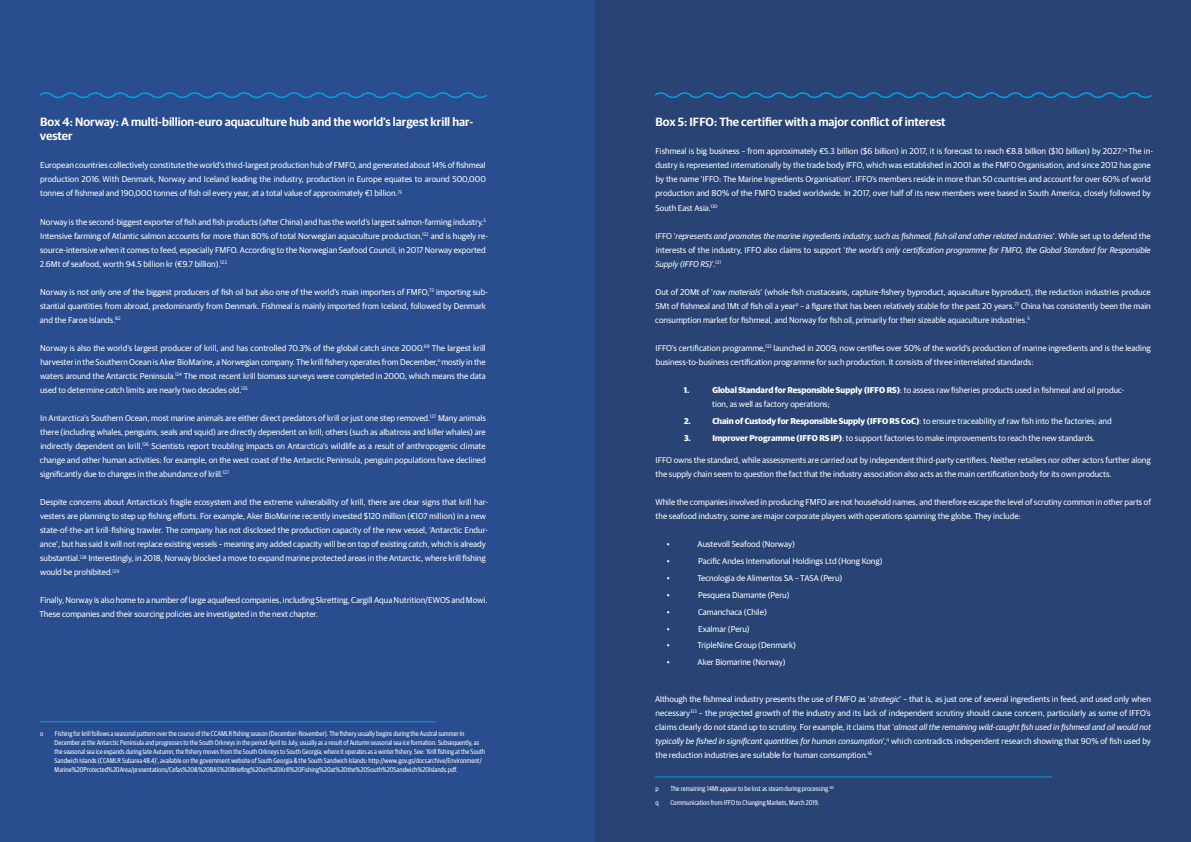
<style>
.page{position:relative;width:1191px;height:842px;background:#fff}
.page>*{position:absolute;margin:0;border:0;box-sizing:border-box;transform-origin:0 0}
.t1{font:600 12px/14px "Guardian Sans";color:#fff}
.t2{font:8.5px/14px "Guardian Sans";color:#fff}
.t3{font:italic 8.5px/14px "Guardian Sans";color:#fff;text-align:justify}
.t4{font:700 8.5px "Guardian Sans";color:#fff}
.t5{font:7px/9px "Guardian Sans Cond Web";color:#fff}
.s1{font-style:normal}
.s2{font-style:italic}
.s3{font-weight:700}
</style>
<div class="page">
<div style="left:0;top:0;width:595px;height:842px;background:#294d8e"></div>
<div style="left:595px;top:0;width:596px;height:842px;background:#284374"></div>
<svg style="left:654px;top:92px;width:498px;height:7px"></svg>
<hr style="left:655px;top:777px;width:397px;height:1px;background:#009fe3">
<svg style="left:39px;top:92px;width:448px;height:7px"></svg>
<hr style="left:40px;top:722px;width:397px;height:1px;background:#009fe3">
<h1 class="t1" style="left:40px;top:114px;width:435px">Box 4: Norway: A multi-billion-euro aquaculture hub and the world’s largest krill har&shy;vester</h1>
<p class="t2" style="left:40px;top:158px;width:447px;text-align:justify">European countries collectively constitute the world’s third-largest production hub of FMFO, and generated about 14% of fishmeal production 2016. With Denmark, Norway and Iceland leading the industry, production in Europe equates to around 500,000 tonnes of fishmeal and 190,000 tonnes of fish oil every year, at a total value of approximately €1 billion.<sup>75</sup></p>
<p class="t2" style="left:40px;top:214px;width:450px">Norway is the second-biggest exporter of fish and fish products (after China) and has the world’s largest salmon-farming industry.<sup>5<br></sup>Intensive farming of Atlantic salmon accounts for more than 80% of total Norwegian aquaculture production,<sup>122</sup> and is hugely re&shy;source-intensive when it comes to feed, especially FMFO. According to the Norwegian Seafood Council, in 2017 Norway exported 2.6Mt of seafood, worth 94.5 billion kr (€9.7 billion).<sup>123</sup></p>
<p class="t2" style="left:40px;top:284px;width:449px">Norway is not only one of the biggest producers of fish oil but also one of the world’s main importers of FMFO,<sup>75</sup> importing sub&shy;stantial quantities from abroad, predominantly from Denmark. Fishmeal is mainly imported from Iceland, followed by Denmark and the Faroe Islands.<sup>82</sup></p>
<p class="t2" style="left:40px;top:340px;width:447px;text-align:justify">Norway is also the world’s largest producer of krill, and has controlled 70.3% of the global catch since 2000.<sup>69</sup> The largest krill harvester in the Southern Ocean is Aker BioMarine, a Norwegian company. The krill fishery operates from December,<sup>o</sup> mostly in the waters around the Antarctic Peninsula.<sup>124</sup> The most recent krill biomass surveys were completed in 2000, which means the data used to determine catch limits are nearly two decades old.<sup>125</sup></p>
<p class="t2" style="left:40px;top:410px;width:447px;text-align:justify">In Antarctica’s Southern Ocean, most marine animals are either direct predators of krill or just one step removed.<sup>127</sup> Many animals there (including whales, penguins, seals and squid) are directly dependent on krill; others (such as albatross and killer whales) are indirectly dependent on krill.<sup>126</sup> Scientists report troubling impacts on Antarctica’s wildlife as a result of anthropogenic climate change and other human activities: for example, on the west coast of the Antarctic Peninsula, penguin populations have declined significantly due to changes in the abundance of krill.<sup>127</sup></p>
<p class="t2" style="left:40px;top:495px;width:449px">Despite concerns about Antarctica’s fragile ecosystem and the extreme vulnerability of krill, there are clear signs that krill har&shy;vesters are planning to step up fishing efforts. For example, Aker BioMarine recently invested $120 million (€107 million) in a new state-of-the-art krill-fishing trawler. The company has not disclosed the production capacity of the new vessel, ‘Antarctic Endur&shy;ance’, but has said it will not replace existing vessels – meaning any added capacity will be on top of existing catch, which is already substantial.<sup>128</sup> Interestingly, in 2018, Norway blocked a move to expand marine protected areas in the Antarctic, where krill fishing would be prohibited.<sup>129</sup></p>
<p class="t2" style="left:39px;top:593px;width:449px">Finally, Norway is also home to a number of large aquafeed companies, including Skretting, Cargill Aqua Nutrition/EWOS and Mowi.<br>These companies and their sourcing policies are investigated in the next chapter.</p>
<p class="t5" style="left:40px;top:729px;width:5px">o</p>
<p class="t5" style="left:55px;top:729px;width:432px">Fishing for krill follows a seasonal pattern over the course of the CCAMLR fishing season (December–November). The fishery usually begins during the Austral summer in December at the Antarctic Peninsula and progresses to the South Orkneys in the period April to July, usually as a result of Autumn seasonal sea ice formation. Subsequently, as the seasonal sea ice expands during late Autumn, the fishery moves from the South Orkneys to South Georgia, where it operates as a winter fishery. See: ‘Krill fishing at the South Sandwich Islands (CCAMLR Subarea 48.4)’, available on the government website of South Georgia &amp; the South Sandwich Islands: http://www.gov.gs/docsarchive/Environment/ Marine%20Protected%20Area/presentations/Cefas%20&amp;%20BAS%20Briefing%20on%20Krill%20Fishing%20at%20the%20South%20Sandwich%20Islands.pdf.</p>
<h1 class="t1" style="left:655px;top:114px;width:291px">Box 5: IFFO: The certifier with a major conflict of interest</h1>
<p class="t2" style="left:655px;top:144px;width:499px">Fishmeal is big business – from approximately €5.3 billion ($6 billion) in 2017, it is forecast to reach €8.8 billion ($10 billion) by 2027.<sup>74</sup> The in&shy;dustry is represented internationally by the trade body IFFO, which was established in 2001 as the FMFO Organisation, and since 2012 has gone by the name ‘IFFO: The Marine Ingredients Organisation’. IFFO’s members reside in more than 50 countries and account for over 60% of world production and 80% of the FMFO traded worldwide. In 2017, over half of its new members were based in South America, closely followed by South East Asia.<sup>130</sup></p>
<p class="t3" style="left:655px;top:228px;width:497px"><span class="s1">IFFO ‘</span>represents and promotes the marine ingredients industry, such as fishmeal, fish oil and other related industries<span class="s1">’. While set up to defend the interests of the industry, IFFO also claims to support ‘</span>the world’s only certification programme for FMFO, the Global Standard for Responsible Supply (IFFO RS)<span class="s1">’.</span><sup>131</sup></p>
<p class="t2" style="left:655px;top:284px;width:497px;text-align:justify">Out of 20Mt of ‘<span class="s2">raw materials</span>’ (whole-fish crustaceans, capture-fishery byproduct, aquaculture byproduct), the reduction industries produce 5Mt of fishmeal and 1Mt of fish oil a year<sup>p</sup> – a figure that has been relatively stable for the past 20 years.<sup>77</sup> China has consistently been the main consumption market for fishmeal, and Norway for fish oil, primarily for their sizeable aquaculture industries.<sup>5</sup></p>
<p class="t2" style="left:655px;top:340px;width:497px">IFFO’s certification programme,<sup>132</sup> launched in 2009, now certifies over 50% of the world’s production of marine ingredients and is the leading business-to-business certification programme for such production. It consists of three interrelated standards:</p>
<p class="t4" style="left:684px;top:384px;width:7px">1.</p>
<p class="t2" style="left:712px;top:382px;width:414px"><span class="s3">Global Standard for Responsible Supply (IFFO RS)</span>: to assess raw fisheries products used in fishmeal and oil produc&shy;tion, as well as factory operations;</p>
<p class="t4" style="left:684px;top:414px;width:8px">2.</p>
<p class="t2" style="left:712px;top:413px;width:401px"><span class="s3">Chain of Custody for Responsible Supply (IFFO RS CoC)</span>: to ensure traceability of raw fish into the factories; and</p>
<p class="t4" style="left:684px;top:431px;width:8px">3.</p>
<p class="t2" style="left:712px;top:430px;width:384px"><span class="s3">Improver Programme (IFFO RS IP)</span>: to support factories to make improvements to reach the new standards.</p>
<p class="t2" style="left:655px;top:452px;width:496px">IFFO owns the standard, while assessments are carried out by independent third-party certifiers. Neither retailers nor other actors further along the supply chain seem to question the fact that the industry association also acts as the main certification body for its own products.</p>
<p class="t2" style="left:655px;top:495px;width:497px">While the companies involved in producing FMFO are not household names, and therefore escape the level of scrutiny common in other parts of the seafood industry, some are major corporate players with operations spanning the globe. They include:</p>
<p class="t2" style="left:667px;top:537px;width:5px">•</p>
<p class="t2" style="left:697px;top:537px;width:99px">Austevoll Seafood (Norway)</p>
<p class="t2" style="left:667px;top:554px;width:5px">•</p>
<p class="t2" style="left:698px;top:554px;width:186px">Pacific Andes International Holdings Ltd (Hong Kong)</p>
<p class="t2" style="left:667px;top:570px;width:5px">•</p>
<p class="t2" style="left:697px;top:570px;width:146px">Tecnologia de Alimentos SA – TASA (Peru)</p>
<p class="t2" style="left:667px;top:587px;width:5px">•</p>
<p class="t2" style="left:698px;top:587px;width:93px">Pesquera Diamante (Peru)</p>
<p class="t2" style="left:667px;top:604px;width:5px">•</p>
<p class="t2" style="left:698px;top:604px;width:70px">Camanchaca (Chile)</p>
<p class="t2" style="left:667px;top:621px;width:5px">•</p>
<p class="t2" style="left:698px;top:621px;width:53px">Exalmar (Peru)</p>
<p class="t2" style="left:667px;top:638px;width:5px">•</p>
<p class="t2" style="left:697px;top:638px;width:100px">TripleNine Group (Denmark)</p>
<p class="t2" style="left:667px;top:655px;width:5px">•</p>
<p class="t2" style="left:697px;top:655px;width:89px">Aker Biomarine (Norway)</p>
<p class="t2" style="left:655px;top:691px;width:497px;text-align:justify">Although the fishmeal industry presents the use of FMFO as ‘<span class="s2">strategic</span>’ – that is, as just one of several ingredients in feed, and used only when necessary<sup>133</sup> – the projected growth of the industry and its lack of independent scrutiny should cause concern, particularly as some of IFFO’s claims clearly do not stand up to scrutiny. For example, it claims that ‘<span class="s2">almost all the remaining wild-caught fish used in fishmeal and oil would not typically be fished in significant quantities for human consumption</span>’,<sup>q</sup> which contradicts independent research showing that 90% of fish used by the reduction industries are suitable for human consumption.<sup>16</sup></p>
<p class="t5" style="left:655px;top:784px;width:5px">p</p>
<p class="t5" style="left:670px;top:784px;width:165px">The remaining 14Mt appear to be lost as steam during processing.<sup>135</sup></p>
<p class="t5" style="left:655px;top:798px;width:5px">q</p>
<p class="t5" style="left:670px;top:798px;width:150px">Communication from IFFO to Changing Markets, March 2019.</p>
</div>
